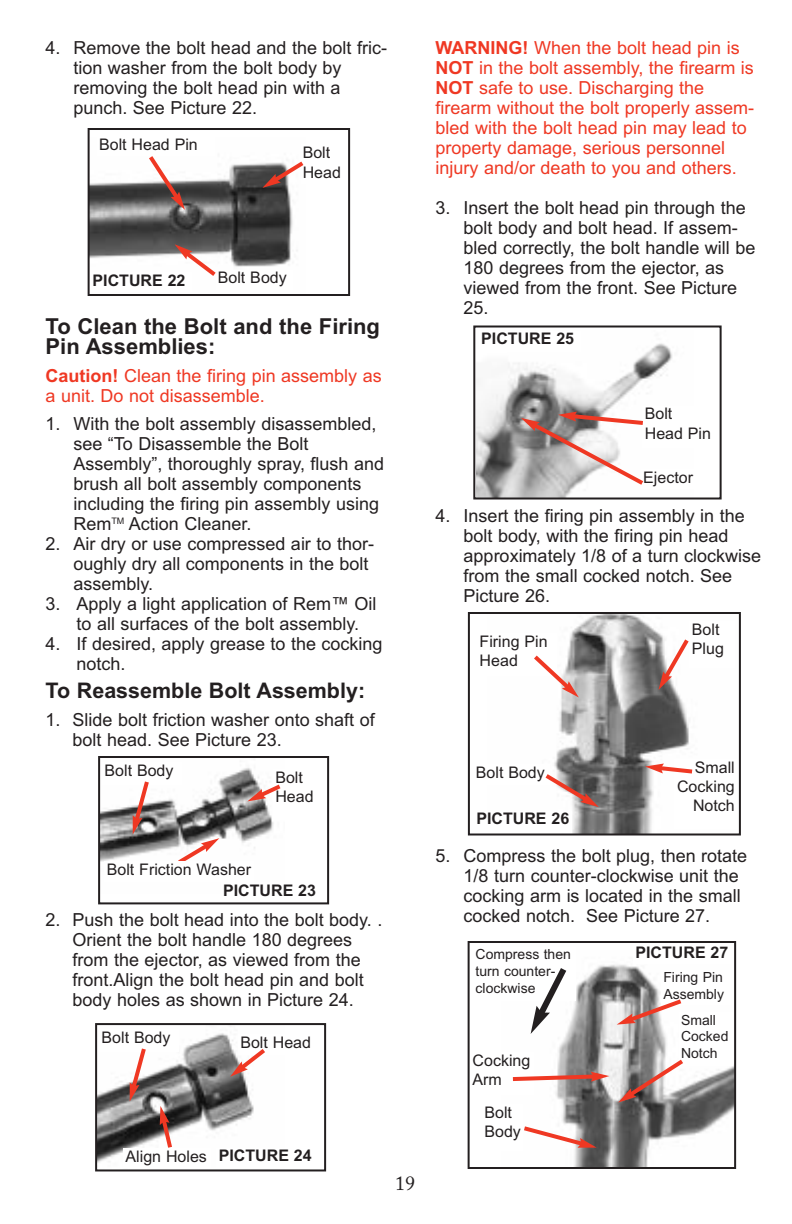
<style>
.page{position:relative;width:792px;height:1224px;background:#fff}
.page>*{position:absolute;margin:0;border:0;box-sizing:border-box;transform-origin:0 0}
.t1{font:700 22px/20px "Arial";color:#231f20}
.t2{font:700 21.6px "Arial";color:#231f20}
.t3{font:20px "Adobe Caslon Pro";color:#231f20}
.t4{font:18px/20px "Arial";color:#231f20}
.t5{font:18px/20px "Arial";color:#ef3823}
.t6{font:16px/19.2px "Arial";color:#231f20}
.t7{font:700 16px "Arial";color:#231f20}
.t8{font:14px/16.8px "Arial";color:#231f20}
.s1{font-weight:700}
</style>
<div class="page">
<img style="left:530px;top:964px;width:203px;height:202px">
<div style="left:468px;top:941px;width:268px;height:228px;border:2px solid #231f20"></div>
<div style="left:679px;top:1013px;width:54px;height:53px;background:#fff"></div>
<div style="left:661px;top:970px;width:70px;height:35px;background:#fff"></div>
<svg style="left:618px;top:1056px;width:70px;height:47px"></svg>
<svg style="left:617px;top:996px;width:69px;height:29px"></svg>
<div style="left:474px;top:947px;width:102px;height:54px;background:#fff"></div>
<svg style="left:524px;top:1123px;width:73px;height:26px"></svg>
<svg style="left:531px;top:968px;width:41px;height:66px"></svg>
<div style="left:471px;top:1052px;width:63px;height:42px;background:#fff"></div>
<svg style="left:512px;top:1072px;width:97px;height:11px"></svg>
<img style="left:554px;top:615px;width:135px;height:218px">
<div style="left:468px;top:612px;width:273px;height:224px;border:2px solid #231f20"></div>
<div style="left:474px;top:811px;width:97px;height:21px;background:#fff"></div>
<div style="left:478px;top:633px;width:79px;height:42px;background:#fff"></div>
<svg style="left:534px;top:651px;width:45px;height:47px"></svg>
<svg style="left:658px;top:635px;width:31px;height:55px"></svg>
<svg style="left:545px;top:770px;width:54px;height:37px"></svg>
<div style="left:675px;top:759px;width:62px;height:70px;background:#fff"></div>
<svg style="left:645px;top:764px;width:48px;height:12px"></svg>
<img style="left:476px;top:343px;width:196px;height:154px">
<div style="left:473px;top:326px;width:249px;height:174px;border:2px solid #231f20"></div>
<div style="left:479px;top:331px;width:102px;height:21px;background:#fff"></div>
<div style="left:641px;top:470px;width:63px;height:19px;background:#fff"></div>
<div style="left:643px;top:406px;width:72px;height:42px;background:#fff"></div>
<svg style="left:521px;top:412px;width:127px;height:76px"></svg>
<img style="left:91px;top:163px;width:202px;height:104px">
<div style="left:88px;top:128px;width:262px;height:168px;border:2px solid #231f20"></div>
<svg style="left:262px;top:161px;width:42px;height:27px"></svg>
<svg style="left:145px;top:156px;width:40px;height:54px"></svg>
<svg style="left:175px;top:244px;width:45px;height:32px"></svg>
<img style="left:98px;top:1033px;width:156px;height:130px">
<div style="left:95px;top:1023px;width:231px;height:148px;border:2px solid #231f20"></div>
<div style="left:217px;top:1148px;width:105px;height:19px;background:#fff"></div>
<div style="left:238px;top:1034px;width:77px;height:20px;background:#fff"></div>
<div style="left:100px;top:1030px;width:79px;height:22px;background:#fff"></div>
<svg style="left:129px;top:1048px;width:20px;height:54px"></svg>
<svg style="left:159px;top:1106px;width:16px;height:42px"></svg>
<svg style="left:230px;top:1045px;width:35px;height:32px"></svg>
<div style="left:124px;top:1148px;width:87px;height:20px;background:#fff"></div>
<img style="left:101px;top:767px;width:173px;height:95px">
<div style="left:98px;top:756px;width:231px;height:148px;border:2px solid #231f20"></div>
<div style="left:273px;top:769px;width:53px;height:51px;background:#fff"></div>
<div style="left:103px;top:762px;width:79px;height:23px;background:#fff"></div>
<svg style="left:132px;top:781px;width:20px;height:53px"></svg>
<svg style="left:174px;top:838px;width:45px;height:23px"></svg>
<svg style="left:247px;top:781px;width:34px;height:20px"></svg>
<div style="left:105px;top:861px;width:149px;height:21px;background:#fff"></div>
<p class="t4" style="left:73px;top:38px;width:315px;text-indent:-28px">4. Remove the bolt head and the bolt fric&shy;tion washer from the bolt body by removing the bolt head pin with a punch. See Picture 22.</p>
<p class="t6" style="left:99px;top:135px;width:100px">Bolt Head Pin</p>
<p class="t6" style="left:303px;top:143px;width:40px">Bolt<br>Head</p>
<p class="t7" style="left:93px;top:271px;width:94px">PICTURE 22</p>
<p class="t6" style="left:218px;top:268px;width:70px">Bolt Body</p>
<p class="t1" style="left:46px;top:317px;width:336px">To Clean the Bolt and the Firing<br>Pin Assemblies:</p>
<p class="t5" style="left:46px;top:366px;width:338px"><span class="s1">Caution!</span> Clean the firing pin assembly as a unit. Do not disassemble.</p>
<p class="t4" style="left:73px;top:414px;width:312px;text-indent:-28px">1. With the bolt assembly disassembled, see “To Disassemble the Bolt Assembly”, thoroughly spray, flush and brush all bolt assembly components including the firing pin assembly using Rem<sup>TM</sup> Action Cleaner.</p>
<p class="t4" style="left:73px;top:534px;width:302px;text-indent:-28px">2. Air dry or use compressed air to thor&shy;oughly dry all components in the bolt assembly.</p>
<p class="t4" style="left:77px;top:594px;width:302px;text-indent:-31px">3. Apply a light application of Rem™ Oil to all surfaces of the bolt assembly.</p>
<p class="t4" style="left:77px;top:634px;width:308px;text-indent:-31px">4. If desired, apply grease to the cocking notch.</p>
<p class="t2" style="left:46px;top:678px;width:321px">To Reassemble Bolt Assembly:</p>
<p class="t4" style="left:73px;top:710px;width:304px;text-indent:-27px">1. Slide bolt friction washer onto shaft of bolt head. See Picture 23.</p>
<p class="t6" style="left:105px;top:761px;width:70px">Bolt Body</p>
<p class="t6" style="left:275px;top:768px;width:40px">Bolt<br>Head</p>
<p class="t6" style="left:107px;top:860px;width:146px">Bolt Friction Washer</p>
<p class="t7" style="left:223px;top:881px;width:94px">PICTURE 23</p>
<p class="t4" style="left:46px;top:910px;width:338px;text-align:center">2. Push the bolt head into the bolt body. .<br>Orient the bolt handle 180 degrees<br>from the ejector, as viewed from the front.Align the bolt head pin and bolt<br>body holes as shown in Picture 24.</p>
<p class="t6" style="left:102px;top:1028px;width:70px">Bolt Body</p>
<p class="t6" style="left:240px;top:1033px;width:72px">Bolt Head</p>
<p class="t6" style="left:126px;top:1147px;width:83px">Align Holes</p>
<p class="t7" style="left:219px;top:1147px;width:94px">PICTURE 24</p>
<p class="t3" style="left:395px;top:1176px;width:21px">19</p>
<p class="t5" style="left:436px;top:38px;width:320px"><span class="s1">WARNING!</span> When the bolt head pin is <span class="s1">NOT</span> in the bolt assembly, the firearm is <span class="s1">NOT</span> safe to use. Discharging the firearm without the bolt properly assem&shy;bled with the bolt head pin may lead to property damage, serious personnel injury and/or death to you and others.</p>
<p class="t4" style="left:464px;top:198px;width:293px;text-indent:-28px">3. Insert the bolt head pin through the bolt body and bolt head. If assem&shy;bled correctly, the bolt handle will be<br>180 degrees from the ejector, as viewed from the front. See Picture<br>25.</p>
<p class="t7" style="left:481px;top:330px;width:94px">PICTURE 25</p>
<p class="t6" style="left:645px;top:404px;width:68px">Bolt<br>Head Pin</p>
<p class="t6" style="left:643px;top:468px;width:51px">Ejector</p>
<p class="t4" style="left:464px;top:506px;width:299px;text-indent:-28px">4. Insert the firing pin assembly in the bolt body, with the firing pin head approximately 1/8 of a turn clockwise from the small cocked notch. See<br>Picture 26.</p>
<p class="t6" style="left:480px;top:632px;width:70px">Firing Pin<br>Head</p>
<p class="t6" style="left:692px;top:620px;width:34px">Bolt<br>Plug</p>
<p class="t6" style="left:476px;top:763px;width:70px">Bolt Body</p>
<p class="t6" style="left:677px;top:758px;width:59px;text-align:right">Small<br>Cocking<br>Notch</p>
<p class="t7" style="left:476px;top:810px;width:94px">PICTURE 26</p>
<p class="t4" style="left:464px;top:846px;width:285px;text-indent:-28px">5. Compress the bolt plug, then rotate 1/8 turn counter-clockwise unit the cocking arm is located in the small cocked notch. See Picture 27.</p>
<p class="t8" style="left:476px;top:946px;width:97px">Compress then turn counter&shy;clockwise</p>
<p class="t6" style="left:473px;top:1051px;width:59px">Cocking<br>Arm</p>
<p class="t6" style="left:484px;top:1103px;width:38px">Bolt<br>Body</p>
<p class="t7" style="left:636px;top:943px;width:94px">PICTURE 27</p>
<p class="t8" style="left:663px;top:969px;width:62px">Firing Pin<br>Assembly</p>
<p class="t8" style="left:681px;top:1011px;width:49px">Small<br>Cocked<br>Notch</p>
</div>
